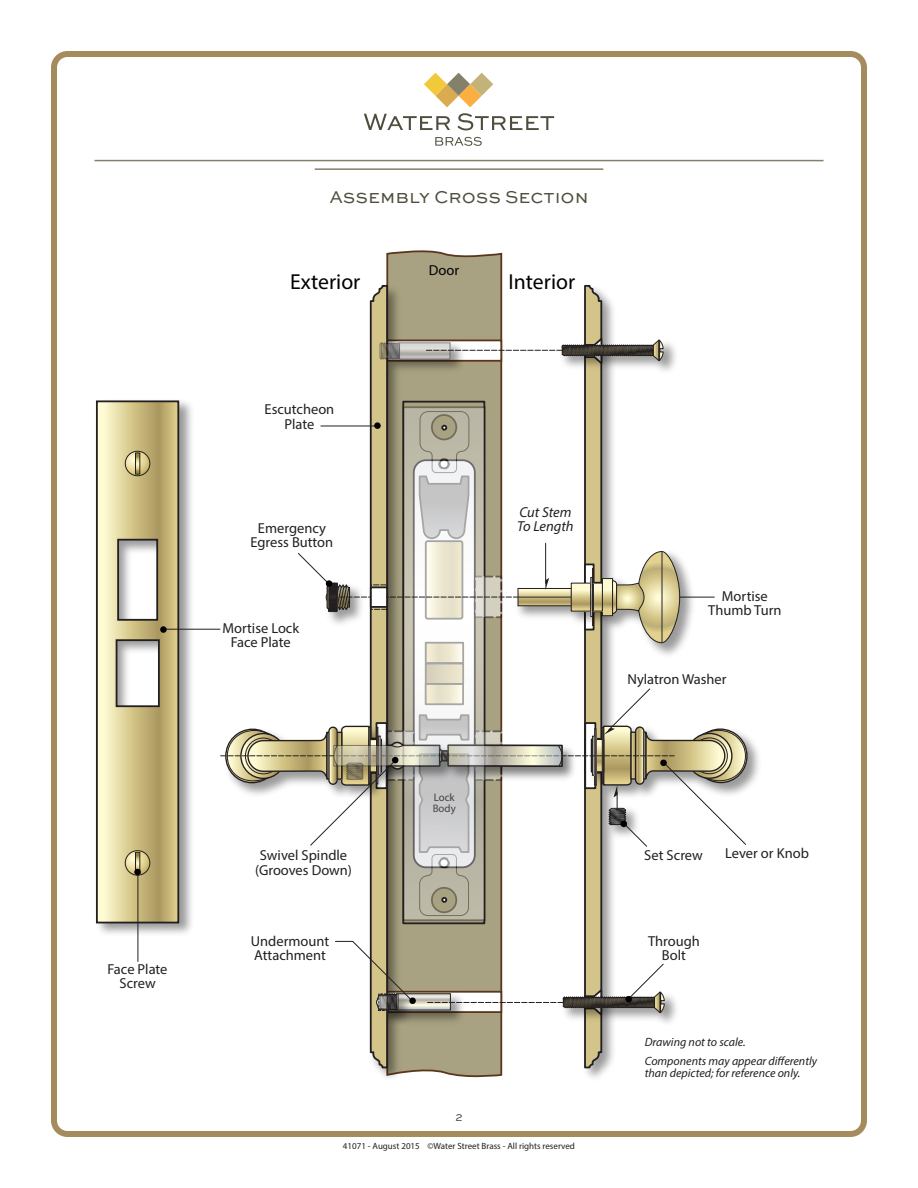
<style>
.page{position:relative;width:918px;height:1188px;background:#fff}
.page>*{position:absolute;margin:0;border:0;box-sizing:border-box;transform-origin:0 0}
.t1{font:21.75px "Myriad Pro";color:#000}
.Sub_Heads{font:18px "Sweet Sans SC";color:#4f4d3d}
.t2{font:14.55px/14.5px "Myriad Pro";color:#231f20;text-align:center}
.t3{font:italic 14.55px/14.5px "Myriad Pro";color:#231f20}
.t4{font:14.55px "Myriad Pro";color:#000}
.Body_Text{font:italic 12px/12px "Myriad Pro";color:#231f20}
.Sub_Heads-2{font:12px "Sweet Sans SC";color:#4f4d3d}
.t5{font:10.8px/10.8px "Myriad";color:#231f20}
.t6{font:9px "Myriad Pro";color:#231f20}
</style>
<div class="page">
<svg style="left:364px;top:114px;width:86px;height:16px"></svg>
<svg style="left:457px;top:113px;width:97px;height:17px"></svg>
<svg style="left:435px;top:137px;width:47px;height:9px"></svg>
<svg style="left:424px;top:73px;width:69px;height:34px"></svg>
<div style="left:51px;top:51px;width:816px;height:1086px;border:6px solid #a68c5c;border-radius:14px"></div>
<hr style="left:94px;top:160px;width:730px;height:1px;background:#858069">
<hr style="left:315px;top:168px;width:288px;height:2px;background:#858069">
<img style="left:586px;top:1069px;width:21px;height:9px">
<svg style="left:386px;top:250px;width:117px;height:828px;background:#aaa185"></svg>
<img style="left:99px;top:401px;width:100px;height:541px">
<svg style="left:96px;top:400px;width:84px;height:524px;background:#474546"></svg>
<svg style="left:97px;top:401px;width:81px;height:522px;background:#d0c699"></svg>
<hr style="left:163px;top:629px;width:57px;height:1px;background:#231f20">
<div style="left:160px;top:626px;width:7px;height:7px;background:#000;border-radius:50%"></div>
<hr style="left:138px;top:872px;width:1px;height:89px;background:#231f20">
<div style="left:134px;top:869px;width:7px;height:6px;background:#000;border-radius:50%"></div>
<img style="left:746px;top:736px;width:13px;height:53px">
<svg style="left:221px;top:284px;width:525px;height:785px"></svg>
<p class="t2" style="left:108px;top:962px;width:62px">Face Plate<br>Screw</p>
<p class="Sub_Heads" style="left:329px;top:187px;width:261px">Assembly Cross Section</p>
<p class="t4" style="left:429px;top:261px;width:32px">Door</p>
<p class="t1" style="left:290px;top:268px;width:72px">Exterior</p>
<p class="t1" style="left:509px;top:268px;width:68px">Interior</p>
<p class="t2" style="left:265px;top:402px;width:71px">Escutcheon<br>Plate</p>
<p class="t2" style="left:251px;top:521px;width:84px">Emergency<br>Egress Button</p>
<p class="t2" style="left:222px;top:620px;width:78px">Mortise Lock<br>Face Plate</p>
<p class="t2" style="left:255px;top:848px;width:98px">Swivel Spindle (Grooves Down)</p>
<p class="t2" style="left:251px;top:933px;width:80px;text-align:left">Undermount<br>Attachment</p>
<p class="t3" style="left:517px;top:504px;width:58px">Cut Stem<br>To Length</p>
<p class="t5" style="left:433px;top:793px;width:25px">Lock<br>Body</p>
<p class="Sub_Heads-2" style="left:455px;top:1110px;width:9px">2</p>
<p class="t6" style="left:343px;top:1140px;width:234px">41071 - August 2015 ©Water Street Brass - All rights reserved</p>
<p class="t2" style="left:708px;top:588px;width:75px">Mortise<br>Thumb Turn</p>
<p class="t2" style="left:627px;top:672px;width:101px">Nylatron Washer</p>
<p class="t2" style="left:644px;top:847px;width:60px">Set Screw</p>
<p class="t2" style="left:725px;top:845px;width:85px">Lever or Knob</p>
<p class="t2" style="left:648px;top:933px;width:53px">Through<br>Bolt</p>
<p class="Body_Text" style="left:645px;top:1036px;width:102px">Drawing not to scale.</p>
<p class="Body_Text" style="left:645px;top:1054px;width:174px">Components may appear differently than depicted; for reference only.</p>
</div>
